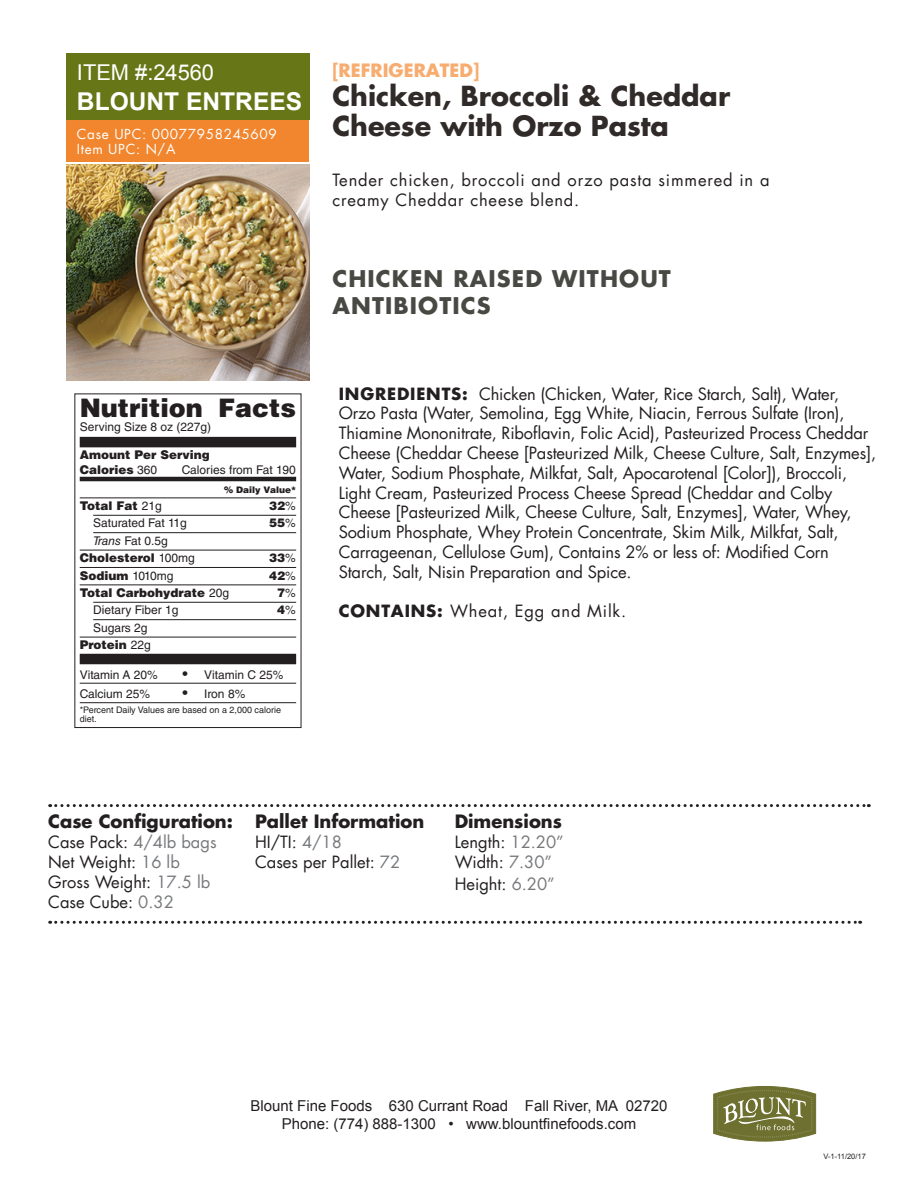
<style>
.page{position:relative;width:918px;height:1188px;background:#fff}
.page>*{position:absolute;margin:0;border:0;box-sizing:border-box;transform-origin:0 0}
.t1{font:700 27px/30px "Futura";color:#302a28}
.t2{font:900 25.5px "Helvetica LT Std";color:#231f20}
.t3{font:700 24.6px "Arial";color:#fff}
.t4{font:700 22.5px/27px "Futura";letter-spacing:.05em;color:#494944}
.t5{font:21.9px "Arial";color:#fff}
.t6{font:700 18px "Futura";color:#231f20}
.t7{font:700 18px "Futura";color:#f7ac70}
.t8{font:16.5px/19.8px "Futura";letter-spacing:-.01em;color:#231f20}
.t9{font:16.5px/19.8px "Futura";letter-spacing:.05em;color:#231f20}
.t10{font:15px/18px "Arial";color:#231f20;text-align:center}
.t11{font:13.5px/15px "Futura";letter-spacing:.05em;color:#fff}
.t12{font:12px/17.4px "Helvetica LT Std";color:#231f20}
.t13{font:900 12px/14.4px "Helvetica LT Std";color:#231f20}
.t14{font:9px/9px "Helvetica LT Std";color:#231f20}
.t15{font:900 9px "Helvetica LT Std";color:#231f20}
.t16{font:7.5px "Arial";color:#231f20}
.s1{font-weight:400}
.s2{font-style:italic}
.s3{font-weight:900}
.s4{font-size:15px}
.s5{font-weight:700}
.s6{color:#76787b}
</style>
<div class="page">
<div style="left:66px;top:54px;width:243px;height:66px;background:#677717"></div>
<img style="left:66px;top:164px;width:243px;height:216px">
<svg style="left:713px;top:1086px;width:103px;height:55px"></svg>
<div style="left:66px;top:120px;width:243px;height:41px;background:#f1862e"></div>
<svg style="left:50px;top:804px;width:819px;height:3px"></svg>
<svg style="left:50px;top:921px;width:811px;height:3px"></svg>
<div style="left:80px;top:437px;width:216px;height:10px;background:#231f20"></div>
<hr style="left:80px;top:477px;width:216px;height:4px;background:#231f20">
<hr style="left:80px;top:498px;width:216px;height:1px;background:#231f20">
<hr style="left:93px;top:515px;width:203px;height:1px;background:#231f20">
<hr style="left:93px;top:532px;width:203px;height:1px;background:#231f20">
<hr style="left:80px;top:550px;width:216px;height:1px;background:#231f20">
<hr style="left:80px;top:567px;width:216px;height:1px;background:#231f20">
<hr style="left:80px;top:585px;width:216px;height:1px;background:#231f20">
<hr style="left:93px;top:602px;width:203px;height:1px;background:#231f20">
<hr style="left:93px;top:619px;width:203px;height:1px;background:#231f20">
<hr style="left:80px;top:637px;width:216px;height:1px;background:#231f20">
<div style="left:80px;top:654px;width:216px;height:10px;background:#231f20"></div>
<hr style="left:80px;top:683px;width:216px;height:1px;background:#231f20">
<hr style="left:80px;top:702px;width:216px;height:1px;background:#231f20">
<h3 class="t5" style="left:77px;top:58px;width:139px">ITEM #:24560</h3>
<h3 class="t3" style="left:77px;top:84px;width:227px">BLOUNT ENTREES</h3>
<p class="t11" style="left:77px;top:126px;width:202px">Case UPC: 00077958245609<br>Item UPC: N/A</p>
<h2 class="t2" style="left:80px;top:391px;width:218px">Nutrition Facts</h2>
<p class="t12" style="left:80px;top:419px;width:133px">Serving Size 8 oz (227g)</p>
<p class="t13" style="left:80px;top:448px;width:132px">Amount Per Serving<br>Calories <span class="s1">360</span></p>
<p class="t12" style="left:182px;top:461px;width:115px">Calories from Fat 190</p>
<p class="t15" style="left:224px;top:484px;width:74px">% Daily Value*</p>
<p class="t13" style="left:80px;top:498px;width:84px">Total Fat <span class="s1">21g</span></p>
<p class="t13" style="left:269px;top:498px;width:28px">32<span class="s1">%</span></p>
<p class="t12" style="left:93px;top:515px;width:95px">Saturated Fat 11g</p>
<p class="t13" style="left:269px;top:516px;width:28px">55<span class="s1">%</span></p>
<p class="t12" style="left:80px;top:532px;width:117px;text-indent:14px"><span class="s2">Trans</span> Fat 0.5g<br><span class="s3">Cholesterol</span> 100mg</p>
<p class="t13" style="left:269px;top:550px;width:28px">33<span class="s1">%</span></p>
<p class="t13" style="left:80px;top:568px;width:95px">Sodium <span class="s1">1010mg</span></p>
<p class="t13" style="left:269px;top:568px;width:28px">42<span class="s1">%</span></p>
<p class="t13" style="left:80px;top:585px;width:151px">Total Carbohydrate <span class="s1">20g</span></p>
<p class="t13" style="left:277px;top:585px;width:20px">7<span class="s1">%</span></p>
<p class="t12" style="left:93px;top:602px;width:87px">Dietary Fiber 1g</p>
<p class="t13" style="left:277px;top:603px;width:20px">4<span class="s1">%</span></p>
<p class="t12" style="left:80px;top:619px;width:73px;text-align:right">Sugars 2g<br><span class="s3">Protein</span> 22g</p>
<p class="t12" style="left:80px;top:666px;width:79px">Vitamin A 20%</p>
<p class="t12" style="left:182px;top:666px;width:102px"><span class="s4">•</span> Vitamin C 25%</p>
<p class="t12" style="left:80px;top:685px;width:72px">Calcium 25%</p>
<p class="t12" style="left:182px;top:685px;width:64px"><span class="s4">•</span> Iron 8%</p>
<p class="t14" style="left:80px;top:705px;width:203px">*Percent Daily Values are based on a 2,000 calorie diet.</p>
<p class="t7" style="left:332px;top:57px;width:148px">[REFRIGERATED]</p>
<h1 class="t1" style="left:332px;top:80px;width:399px">Chicken, Broccoli &amp; Cheddar<br>Cheese with Orzo Pasta</h1>
<p class="t9" style="left:332px;top:170px;width:439px">Tender chicken, broccoli and orzo pasta simmered in a creamy Cheddar cheese blend.</p>
<h3 class="t4" style="left:332px;top:264px;width:340px">CHICKEN RAISED WITHOUT<br>ANTIBIOTICS</h3>
<p class="t8" style="left:339px;top:383px;width:539px"><span class="s5">INGREDIENTS:</span> Chicken (Chicken, Water, Rice Starch, Salt), Water, Orzo Pasta (Water, Semolina, Egg White, Niacin, Ferrous Sulfate (Iron), Thiamine Mononitrate, Riboflavin, Folic Acid), Pasteurized Process Cheddar Cheese (Cheddar Cheese [Pasteurized Milk, Cheese Culture, Salt, Enzymes], Water, Sodium Phosphate, Milkfat, Salt, Apocarotenal [Color]), Broccoli, Light Cream, Pasteurized Process Cheese Spread (Cheddar and Colby Cheese [Pasteurized Milk, Cheese Culture, Salt, Enzymes], Water, Whey, Sodium Phosphate, Whey Protein Concentrate, Skim Milk, Milkfat, Salt, Carrageenan, Cellulose Gum), Contains 2% or less of: Modified Corn Starch, Salt, Nisin Preparation and Spice.</p>
<p class="t9" style="left:339px;top:601px;width:289px"><span class="s5">CONTAINS:</span> Wheat, Egg and Milk.</p>
<p class="t6" style="left:48px;top:809px;width:186px">Case Configuration:</p>
<p class="t8" style="left:48px;top:832px;width:170px">Case Pack: <span class="s6">4/4lb bags<br></span>Net Weight: <span class="s6">16 lb<br></span>Gross Weight: <span class="s6">17.5 lb<br></span>Case Cube: <span class="s6">0.32</span></p>
<p class="t6" style="left:255px;top:809px;width:171px">Pallet Information</p>
<p class="t8" style="left:255px;top:832px;width:147px">HI/TI: <span class="s6">4/18<br></span>Cases per Pallet: <span class="s6">72</span></p>
<p class="t6" style="left:455px;top:809px;width:109px">Dimensions</p>
<p class="t8" style="left:455px;top:832px;width:111px">Length: <span class="s6">12.20”<br></span>Width: <span class="s6">7.30”</span></p>
<p class="t8" style="left:455px;top:873px;width:102px">Height: <span class="s6">6.20”</span></p>
<p class="t10" style="left:251px;top:1096px;width:418px">Blount Fine Foods 630 Currant Road Fall River, MA 02720<br>Phone: (774) 888-1300 • www.blountfinefoods.com</p>
<p class="t16" style="left:823px;top:1151px;width:44px">V-1-11/20/17</p>
</div>
